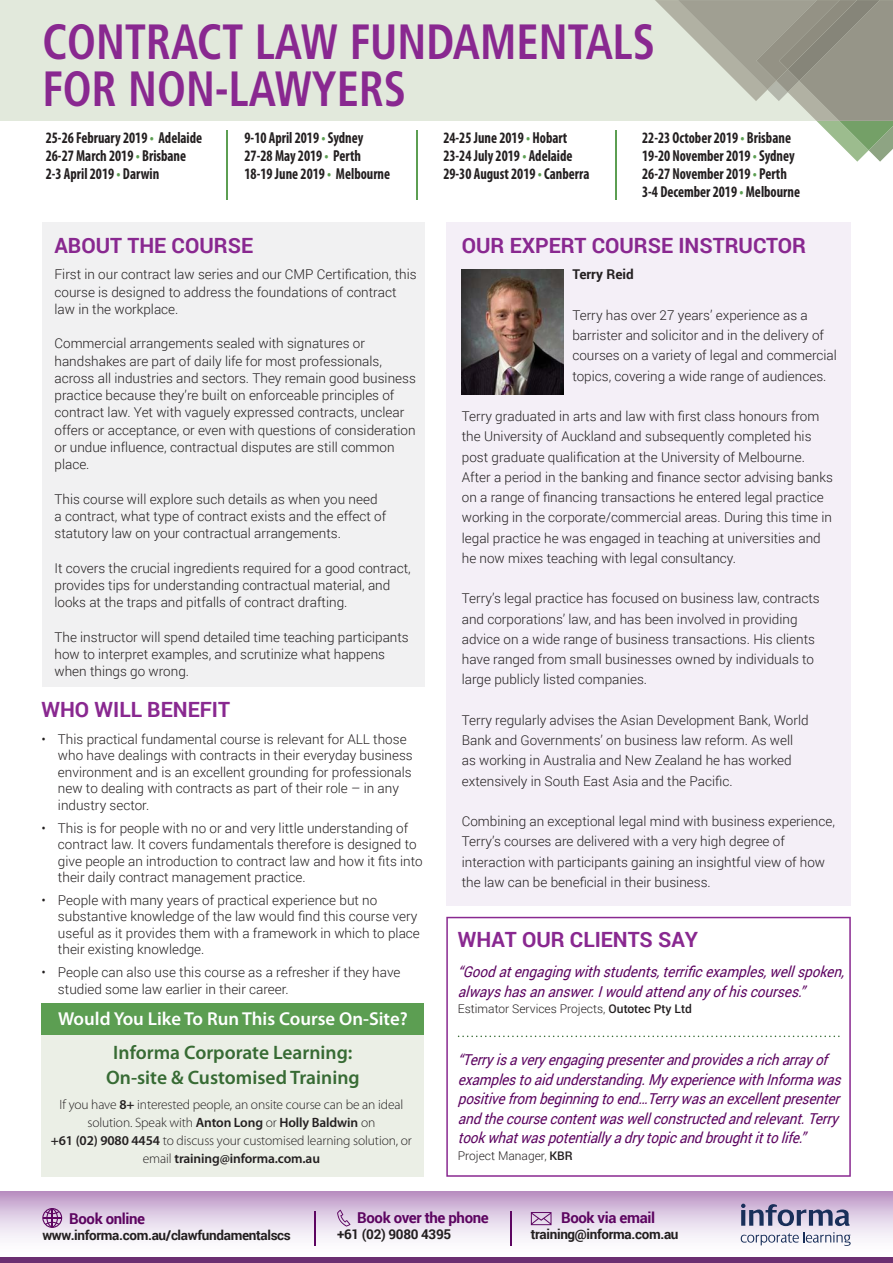
<style>
.page{position:relative;width:893px;height:1263px;background:#fff}
.page>*{position:absolute;margin:0;border:0;box-sizing:border-box;transform-origin:0 0}
.t1{font:700 condensed 49.5px/47.5px "Frutiger";color:#892890;scale:.9 1}
.t2{font:700 21px "Roboto";color:#892890}
.t3{font:600 19.5px/25.5px "Myriad Pro";color:#376b34;text-align:center}
.t4{font:600 18.75px "Myriad Pro";color:#fff}
.t5{font:700 condensed 15.9px/17.9px "Myriad Pro";color:#231f20;scale:.9 1}
.t6{font:italic 15px/19.5px "Roboto";color:#5d0561;scale:.9 1}
.t7{font:700 15px "Roboto";letter-spacing:-.025em;color:#5d0561}
.t8{font:300 13.5px/20.2px "Roboto";color:#231f20}
.t9{font:300 13.5px/18px "Myriad Pro";letter-spacing:-.01em;color:#231f20;text-align:center}
.t10{font:700 13.5px "Roboto";letter-spacing:-.025em;color:#231f20}
.t11{font:700 13.5px "Roboto";color:#231f20}
.t12{font:300 12px "Roboto";color:#231f20}
.s1{color:#5c9e52}
.s2{font-weight:600}
.s3{font-weight:500}
</style>
<div class="page">
<svg style="left:0;top:1192px;width:892px;height:54px"></svg>
<div style="left:0;top:1257px;width:892px;height:6px;background:#6c2f71"></div>
<svg style="left:741px;top:1204px;width:108px;height:22px;background:#8f8dad"></svg>
<svg style="left:740px;top:1232px;width:110px;height:14px"></svg>
<hr style="left:314px;top:1212px;width:2px;height:34px;background:#5d0561">
<hr style="left:510px;top:1212px;width:1px;height:34px;background:#5d0561">
<svg style="left:42px;top:1208px;width:20px;height:20px"></svg>
<svg style="left:531px;top:1212px;width:20px;height:13px"></svg>
<svg style="left:337px;top:1210px;width:13px;height:17px"></svg>
<div style="left:42px;top:222px;width:383px;height:465px;background:#f1f1f2"></div>
<div style="left:446px;top:222px;width:404px;height:684px;background:#f4eff7"></div>
<img style="left:462px;top:269px;width:102px;height:125px">
<div style="left:41px;top:1024px;width:383px;height:153px;background:#ebefe6"></div>
<div style="left:41px;top:1003px;width:383px;height:32px;background:#5c9e52"></div>
<svg style="left:446px;top:917px;width:404px;height:260px"></svg>
<svg style="left:458px;top:1036px;width:381px;height:1px"></svg>
<div style="left:0;top:0;width:892px;height:121px;background:#e2e9dc"></div>
<svg style="left:655px;top:0;width:237px;height:162px"></svg>
<hr style="left:226px;top:131px;width:1px;height:69px;background:#5c9e52">
<hr style="left:416px;top:131px;width:1px;height:69px;background:#5c9e52">
<hr style="left:615px;top:131px;width:2px;height:69px;background:#5c9e52">
<h1 class="t1" style="left:42px;top:22px;width:682px">CONTRACT LAW FUNDAMENTALS<br>FOR NON-LAWYERS</h1>
<p class="t5" style="left:46px;top:130px;width:175px">25-26 February 2019 <span class="s1">•</span> Adelaide<br>26-27 March 2019 <span class="s1">•</span> Brisbane<br>2-3 April 2019 <span class="s1">•</span> Darwin</p>
<p class="t5" style="left:244px;top:130px;width:163px">9-10 April 2019 <span class="s1">•</span> Sydney<br>27-28 May 2019 <span class="s1">•</span> Perth<br>18-19 June 2019 <span class="s1">•</span> Melbourne</p>
<p class="t5" style="left:443px;top:130px;width:164px">24-25 June 2019 <span class="s1">•</span> Hobart<br>23-24 July 2019 <span class="s1">•</span> Adelaide<br>29-30 August 2019 <span class="s1">•</span> Canberra</p>
<p class="t5" style="left:642px;top:130px;width:177px">22-23 October 2019 <span class="s1">•</span> Brisbane<br>19-20 November 2019 <span class="s1">•</span> Sydney<br>26-27 November 2019 <span class="s1">•</span> Perth<br>3-4 December 2019 <span class="s1">•</span> Melbourne</p>
<h2 class="t2" style="left:54px;top:231px;width:200px">ABOUT THE COURSE</h2>
<h2 class="t2" style="left:462px;top:231px;width:346px">OUR EXPERT COURSE INSTRUCTOR</h2>
<p class="t8" style="left:54px;top:266px;width:364px;line-height:17.2px">First in our contract law series and our CMP Certification, this course is designed to address the foundations of contract law in the workplace.</p>
<p class="t8" style="left:54px;top:335px;width:363px;line-height:17.2px">Commercial arrangements sealed with signatures or handshakes are part of daily life for most professionals, across all industries and sectors. They remain good business practice because they’re built on enforceable principles of contract law. Yet with vaguely expressed contracts, unclear offers or acceptance, or even with questions of consideration or undue influence, contractual disputes are still common place.</p>
<p class="t8" style="left:54px;top:490px;width:333px;line-height:17.2px">This course will explore such details as when you need a contract, what type of contract exists and the effect of statutory law on your contractual arrangements.</p>
<p class="t8" style="left:54px;top:559px;width:358px;line-height:17.2px">It covers the crucial ingredients required for a good contract, provides tips for understanding contractual material, and looks at the traps and pitfalls of contract drafting.</p>
<p class="t8" style="left:54px;top:628px;width:356px;line-height:17.2px">The instructor will spend detailed time teaching participants how to interpret examples, and scrutinize what happens when things go wrong.</p>
<h2 class="t2" style="left:41px;top:695px;width:190px">WHO WILL BENEFIT</h2>
<p class="t8" style="left:58px;top:730px;width:356px;line-height:16.5px;text-indent:-16px">• This practical fundamental course is relevant for ALL those who have dealings with contracts in their everyday business environment and is an excellent grounding for professionals new to dealing with contracts as part of their role – in any industry sector.</p>
<p class="t8" style="left:58px;top:819px;width:366px;line-height:16.5px;text-indent:-16px">• This is for people with no or and very little understanding of contract law. It covers fundamentals therefore is designed to give people an introduction to contract law and how it fits into their daily contract management practice.</p>
<p class="t8" style="left:58px;top:891px;width:363px;line-height:16.5px;text-indent:-16px">• People with many years of practical experience but no substantive knowledge of the law would find this course very useful as it provides them with a framework in which to place their existing knowledge.</p>
<p class="t8" style="left:58px;top:964px;width:344px;line-height:16.5px;text-indent:-16px">• People can also use this course as a refresher if they have studied some law earlier in their career.</p>
<h3 class="t4" style="left:58px;top:1012px;width:351px">Would You Like To Run This Course On-Site?</h3>
<h3 class="t3" style="left:106px;top:1042px;width:255px">Informa Corporate Learning:<br>On-site &amp; Customised Training</h3>
<p class="t9" style="left:51px;top:1097px;width:362px">If you have <span class="s2">8+</span> interested people, an onsite course can be an ideal solution. Speak with <span class="s2">Anton Long</span> or <span class="s2">Holly Baldwin</span> on<br><span class="s2">+61 (02) 9080 4454</span> to discuss your customised learning solution, or email <span class="s2">training@informa.com.au</span></p>
<p class="t11" style="left:572px;top:265px;width:63px">Terry Reid</p>
<p class="t8" style="left:572px;top:305px;width:266px">Terry has over 27 years’ experience as a barrister and solicitor and in the delivery of courses on a variety of legal and commercial topics, covering a wide range of audiences.</p>
<p class="t8" style="left:462px;top:406px;width:372px">Terry graduated in arts and law with first class honours from the University of Auckland and subsequently completed his post graduate qualification at the University of Melbourne.<br>After a period in the banking and finance sector advising banks on a range of financing transactions he entered legal practice working in the corporate/commercial areas. During this time in legal practice he was engaged in teaching at universities and he now mixes teaching with legal consultancy.</p>
<p class="t8" style="left:462px;top:588px;width:359px">Terry’s legal practice has focused on business law, contracts and corporations’ law, and has been involved in providing advice on a wide range of business transactions. His clients have ranged from small businesses owned by individuals to large publicly listed companies.</p>
<p class="t8" style="left:462px;top:710px;width:348px">Terry regularly advises the Asian Development Bank, World Bank and Governments’ on business law reform. As well as working in Australia and New Zealand he has worked extensively in South East Asia and the Pacific.</p>
<p class="t8" style="left:462px;top:811px;width:374px">Combining an exceptional legal mind with business experience, Terry’s courses are delivered with a very high degree of interaction with participants gaining an insightful view of how the law can be beneficial in their business.</p>
<h2 class="t2" style="left:458px;top:925px;width:242px">WHAT OUR CLIENTS SAY</h2>
<p class="t6" style="left:458px;top:962px;width:436px">“Goodatengagingwithstudents,terrificexamples,wellspoken, alwayshasananswer.Iwouldattendanyofhiscourses.”</p>
<p class="t12" style="left:458px;top:1001px;width:235px">Estimator Services Projects, <span class="s3">Outotec Pty Ltd</span></p>
<p class="t6" style="left:458px;top:1050px;width:432px">“Terryisaveryengagingpresenterandprovidesaricharrayof examplestoaidunderstanding.MyexperiencewithInformawas positivefrom beginningtoend…Terrywasanexcellentpresenter andthecoursecontentwaswellconstructedandrelevant.Terry tookwhatwaspotentiallyadrytopicandbroughtittolife.”</p>
<p class="t12" style="left:458px;top:1147px;width:116px">Project Manager, <span class="s3">KBR</span></p>
<p class="t7" style="left:69px;top:1208px;width:77px">Book online</p>
<p class="t10" style="left:42px;top:1226px;width:250px">www.informa.com.au/clawfundamentalscs</p>
<p class="t7" style="left:357px;top:1207px;width:133px">Book over the phone</p>
<p class="t10" style="left:337px;top:1225px;width:116px">+61 (02) 9080 4395</p>
<p class="t7" style="left:561px;top:1207px;width:95px">Book via email</p>
<p class="t10" style="left:531px;top:1225px;width:149px">training@informa.com.au</p>
</div>
